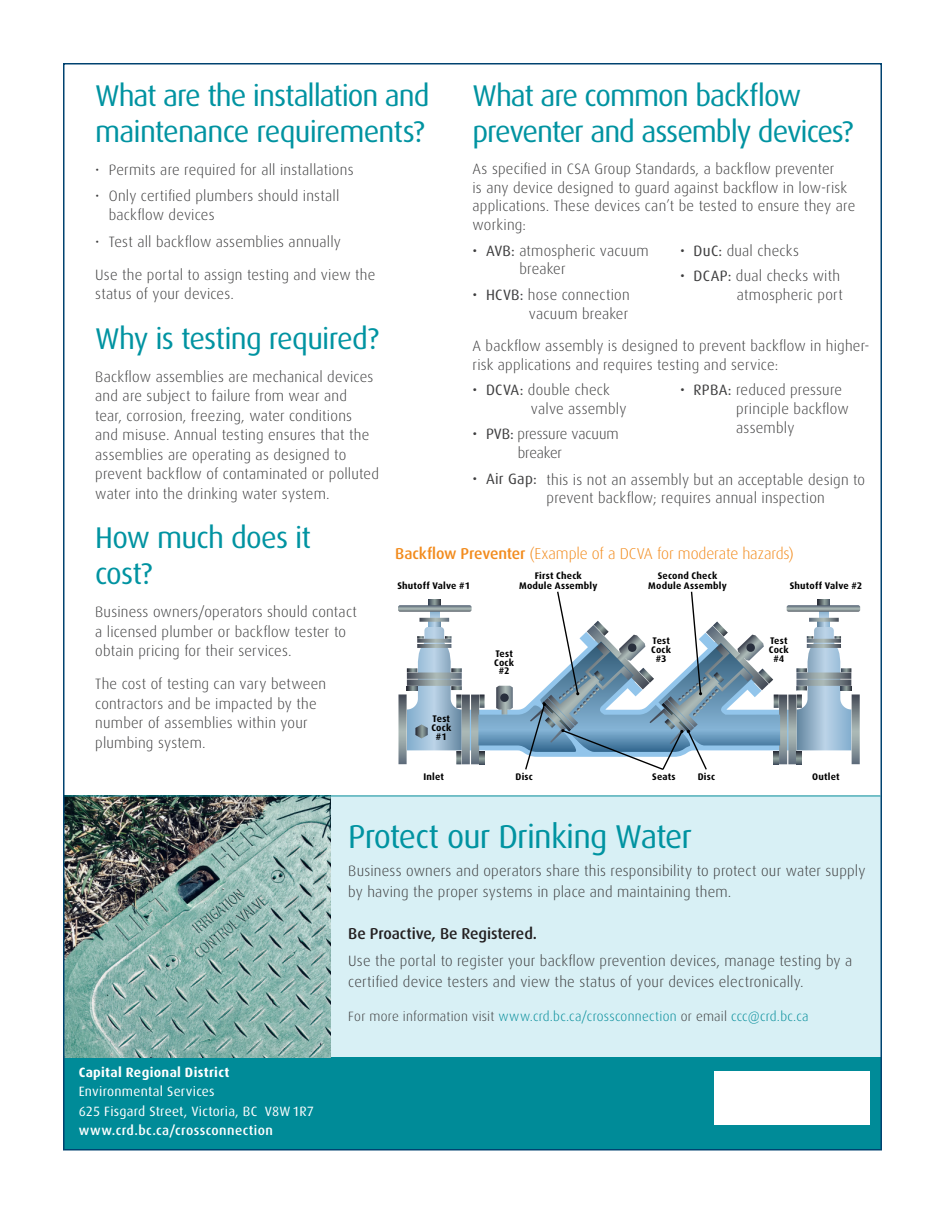
<style>
.page{position:relative;width:945px;height:1215px;background:#fff}
.page>*{position:absolute;margin:0;border:0;box-sizing:border-box;transform-origin:0 0}
.HEADING_Regular{font:33px "Dax OT";letter-spacing:-.025em;color:#0093a1}
.HEADING_Regular-2{font:30px/36px "Dax OT";letter-spacing:-.035em;color:#0093a1}
.orange_text{font:300 15.75px "Dax OT";letter-spacing:-.01em;color:#f28b1d}
.orange_text-2{font:500 15.75px "Dax OT";letter-spacing:-.005em;color:#231f20}
.HEADING_Regular-3{font:300 15px/19.5px "Dax OT";letter-spacing:.015em;color:#3e3e3f}
.Body{font:300 15px/19.5px "Dax OT";letter-spacing:.015em;color:#3e3e3f}
.Body_Copy{font:300 15px/21px "Dax OT";letter-spacing:.015em;color:#3e3e3f}
.Bullet_Lvl1{font:300 15px/18.8px "Dax OT";letter-spacing:.015em;color:#3e3e3f}
.HEADING_Regular-4{font:300 15px/18.8px "Dax OT";letter-spacing:-.005em;color:#3e3e3f}
.t1{font:15px "Dax OT";letter-spacing:.02em;color:#3e3e3f}
.Body-2{font:300 13.5px "Dax OT";letter-spacing:.02em;color:#008b98}
.t2{font:700 13.5px/19.5px "Dax OT";letter-spacing:.025em;color:#fff}
.t3{font:13.5px "Dax OT";letter-spacing:.015em;color:#fff}
.t4{font:500 13.5px "Dax OT";letter-spacing:.03em;color:#fff}
.t5{font:700 9.6px/8.9px "Dax OT";letter-spacing:.02em;color:#000;text-align:center}
.s1{font-weight:400}
.s2{font-weight:500}
.s3{color:#3e3e3f}
</style>
<div class="page">
<div style="left:331px;top:796px;width:549px;height:262px;background:#d8f0f5"></div>
<div style="left:63px;top:1058px;width:819px;height:91px;background:#008b98"></div>
<div style="left:714px;top:1071px;width:156px;height:53px;background:#fff"></div>
<img style="left:66px;top:795px;width:265px;height:263px">
<svg style="left:398px;top:591px;width:462px;height:179px"></svg>
<hr style="left:64px;top:796px;width:816px;height:1px;background:#008b98">
<p class="HEADING_Regular-2" style="left:95px;top:72px;width:336px">What are the installation and maintenance requirements?</p>
<p class="HEADING_Regular-2" style="left:472px;top:72px;width:382px">What are common backflow preventer and assembly devices?</p>
<p class="Body" style="left:472px;top:157px;width:384px;line-height:18.8px">As specified in CSA Group Standards, a backflow preventer<br>is any device designed to guard against backflow in low-risk applications. These devices can’t be tested to ensure they are working:</p>
<p class="HEADING_Regular-3" style="left:520px;top:238px;width:131px;line-height:18.8px;text-indent:-47px"><span class="s1">• AVB:</span> atmospheric vacuum breaker</p>
<p class="HEADING_Regular-3" style="left:472px;top:283px;width:159px;line-height:18.8px;text-align:right"><span class="s1">• HCVB:</span> hose connection vacuum breaker</p>
<p class="HEADING_Regular-3" style="left:95px;top:157px;width:260px">• Permits are required for all installations</p>
<p class="HEADING_Regular-3" style="left:109px;top:183px;width:232px;text-indent:-14px">• Only certified plumbers should install backflow devices</p>
<p class="HEADING_Regular-3" style="left:95px;top:229px;width:247px">• Test all backflow assemblies annually</p>
<p class="HEADING_Regular-3" style="left:95px;top:262px;width:282px">Use the portal to assign testing and view the status of your devices.</p>
<p class="HEADING_Regular-2" style="left:95px;top:315px;width:285px">Why is testing required?</p>
<p class="HEADING_Regular-3" style="left:95px;top:364px;width:285px">Backflow assemblies are mechanical devices and are subject to failure from wear and<br>tear, corrosion, freezing, water conditions<br>and misuse. Annual testing ensures that the assemblies are operating as designed to prevent backflow of contaminated or polluted water into the drinking water system.</p>
<p class="HEADING_Regular-2" style="left:95px;top:514px;width:217px">How much does it cost?</p>
<p class="Body" style="left:95px;top:599px;width:263px">Business owners/operators should contact a licensed plumber or backflow tester to obtain pricing for their services.</p>
<p class="Body" style="left:95px;top:671px;width:232px">The cost of testing can vary between contractors and be impacted by the number of assemblies within your plumbing system.</p>
<p class="HEADING_Regular-3" style="left:680px;top:238px;width:120px"><span class="s1">• DuC:</span> dual checks</p>
<p class="HEADING_Regular-3" style="left:680px;top:264px;width:164px;line-height:18.8px;text-align:right"><span class="s1">• DCAP:</span> dual checks with atmospheric port</p>
<p class="Body" style="left:472px;top:334px;width:399px;line-height:18.8px">A backflow assembly is designed to prevent backflow in higher&shy;risk applications and requires testing and service:</p>
<p class="HEADING_Regular-3" style="left:531px;top:378px;width:97px;line-height:18.8px;text-indent:-58px"><span class="s1">• DCVA:</span> double check valve assembly</p>
<p class="HEADING_Regular-4" style="left:518px;top:422px;width:102px;text-indent:-45px"><span class="s1">• PVB:</span> pressure vacuum breaker</p>
<p class="t1" style="left:472px;top:464px;width:66px">• Air Gap:</p>
<p class="HEADING_Regular-3" style="left:736px;top:378px;width:114px;line-height:18.8px;text-indent:-56px"><span class="s1">• RPBA:</span> reduced pressure principle backflow assembly</p>
<p class="Bullet_Lvl1" style="left:547px;top:467px;width:320px">this is not an assembly but an acceptable design to prevent backflow; requires annual inspection</p>
<p class="orange_text" style="left:395px;top:538px;width:400px"><span class="s2">Backflow Preventer</span> (Example of a DCVA for moderate hazards)</p>
<p class="t5" style="left:397px;top:579px;width:74px">Shutoff Valve #1</p>
<p class="t5" style="left:519px;top:569px;width:80px;line-height:9.6px">First Check<br>Module Assembly</p>
<p class="t5" style="left:648px;top:569px;width:80px;line-height:9.6px">Second Check<br>Module Assembly</p>
<p class="t5" style="left:790px;top:579px;width:74px">Shutoff Valve #2</p>
<p class="t5" style="left:651px;top:635px;width:21px">Test<br>Cock #3</p>
<p class="t5" style="left:769px;top:635px;width:21px">Test<br>Cock #4</p>
<p class="t5" style="left:494px;top:647px;width:21px">Test<br>Cock #2</p>
<p class="t5" style="left:431px;top:713px;width:21px">Test<br>Cock #1</p>
<p class="t5" style="left:423px;top:771px;width:22px">Inlet</p>
<p class="t5" style="left:516px;top:771px;width:19px">Disc</p>
<p class="t5" style="left:652px;top:771px;width:25px">Seats</p>
<p class="t5" style="left:698px;top:771px;width:19px">Disc</p>
<p class="t5" style="left:812px;top:771px;width:29px">Outlet</p>
<p class="t2" style="left:79px;top:1060px;width:152px">Capital Regional District<br><span class="s1">Environmental Services</span></p>
<p class="t3" style="left:79px;top:1098px;width:237px">625 Fisgard Street, Victoria, BC V8W 1R7</p>
<p class="t4" style="left:79px;top:1118px;width:196px">www.crd.bc.ca/crossconnection</p>
<p class="HEADING_Regular" style="left:348px;top:805px;width:345px">Protect our Drinking Water</p>
<p class="Body_Copy" style="left:348px;top:857px;width:519px">Business owners and operators share this responsibility to protect our water supply by having the proper systems in place and maintaining them.</p>
<p class="orange_text-2" style="left:348px;top:918px;width:190px">Be Proactive, Be Registered.</p>
<p class="Body_Copy" style="left:348px;top:948px;width:506px">Use the portal to register your backflow prevention devices, manage testing by a certified device testers and view the status of your devices electronically.</p>
<p class="Body-2" style="left:348px;top:1004px;width:462px"><span class="s3">For more information visit</span> www.crd.bc.ca/crossconnection <span class="s3">or email</span> ccc@crd.bc.ca</p>
</div>
